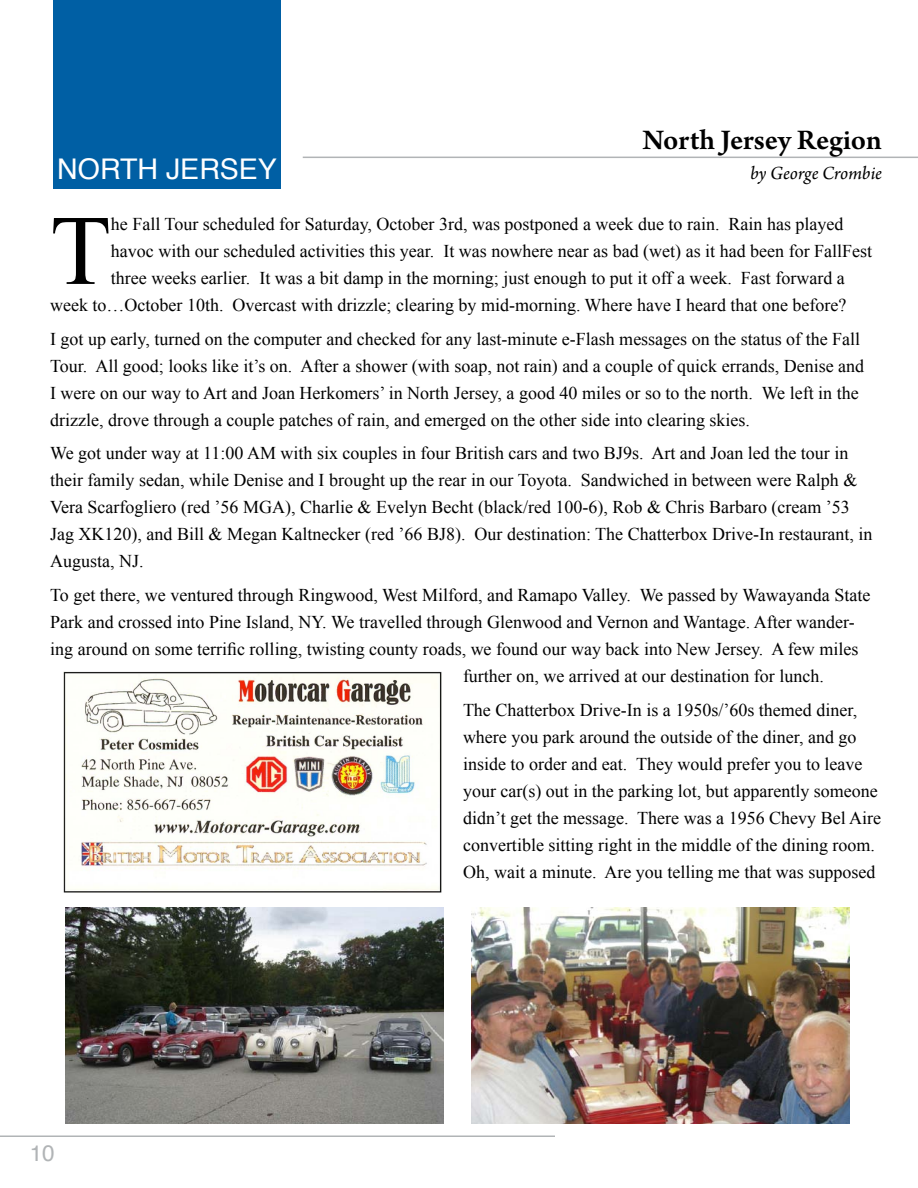
<style>
.page{position:relative;width:918px;height:1188px;background:#fff}
.page>*{position:absolute;margin:0;border:0;box-sizing:border-box;transform-origin:0 0}
.t1{font:99.6px "Times New Roman";color:#000}
.t2{font:600 30px "Arno Pro";color:#000}
.t3{font:28.5px "Helvetica";color:#fff}
.t4{font:22.5px "Helvetica";color:#b1b4b6}
.t5{font:italic 19.5px "Arno Pro";letter-spacing:-.005em;color:#000}
.t6{font:18px/27px "Times New Roman";color:#000}
</style>
<div class="page">
<hr style="left:303px;top:157px;width:615px;height:1px;background:#b1b4b6">
<hr style="left:0;top:1136px;width:555px;height:1px;background:#b1b4b6">
<img style="left:471px;top:908px;width:378px;height:216px">
<img style="left:65px;top:908px;width:378px;height:216px">
<div style="left:53px;top:0;width:228px;height:189px;background:#005fa4"></div>
<img style="left:64px;top:672px;width:378px;height:221px">
<h3 class="t3" style="left:57px;top:147px;width:221px">NORTH JERSEY</h3>
<h2 class="t2" style="left:642px;top:123px;width:241px">North Jersey Region</h2>
<p class="t5" style="left:750px;top:162px;width:133px">by George Crombie</p>
<h1 class="t1" style="left:50px;top:193px;width:62px">T</h1>
<p class="t6" style="left:111px;top:210px;width:734px">he Fall Tour scheduled for Saturday, October 3rd, was postponed a week due to rain. Rain has played</p>
<p class="t6" style="left:111px;top:237px;width:763px">havoc with our scheduled activities this year. It was nowhere near as bad (wet) as it had been for FallFest</p>
<p class="t6" style="left:111px;top:264px;width:735px">three weeks earlier. It was a bit damp in the morning; just enough to put it off a week. Fast forward a</p>
<p class="t6" style="left:50px;top:291px;width:798px">week to…October 10th. Overcast with drizzle; clearing by mid-morning. Where have I heard that one before?</p>
<p class="t6" style="left:50px;top:325px;width:816px">I got up early, turned on the computer and checked for any last-minute e-Flash messages on the status of the Fall Tour. All good; looks like it’s on. After a shower (with soap, not rain) and a couple of quick errands, Denise and I were on our way to Art and Joan Herkomers’ in North Jersey, a good 40 miles or so to the north. We left in the drizzle, drove through a couple patches of rain, and emerged on the other side into clearing skies.</p>
<p class="t6" style="left:50px;top:440px;width:824px">We got under way at 11:00 AM with six couples in four British cars and two BJ9s. Art and Joan led the tour in their family sedan, while Denise and I brought up the rear in our Toyota. Sandwiched in between were Ralph &amp; Vera Scarfogliero (red ’56 MGA), Charlie &amp; Evelyn Becht (black/red 100-6), Rob &amp; Chris Barbaro (cream ’53<br>Jag XK120), and Bill &amp; Megan Kaltnecker (red ’66 BJ8). Our destination: The Chatterbox Drive-In restaurant, in Augusta, NJ.</p>
<p class="t6" style="left:50px;top:581px;width:822px">To get there, we ventured through Ringwood, West Milford, and Ramapo Valley. We passed by Wawayanda State</p>
<p class="t6" style="left:50px;top:608px;width:806px">Park and crossed into Pine Island, NY. We travelled through Glenwood and Vernon and Wantage. After wander-</p>
<p class="t6" style="left:50px;top:635px;width:810px">ing around on some terrific rolling, twisting county roads, we found our way back into New Jersey. A few miles</p>
<p class="t6" style="left:463px;top:662px;width:362px">further on, we arrived at our destination for lunch.</p>
<p class="t6" style="left:463px;top:696px;width:420px">The Chatterbox Drive-In is a 1950s/’60s themed diner, where you park around the outside of the diner, and go inside to order and eat. They would prefer you to leave your car(s) out in the parking lot, but apparently someone didn’t get the message. There was a 1956 Chevy Bel Aire convertible sitting right in the middle of the dining room.<br>Oh, wait a minute. Are you telling me that was supposed</p>
<p class="t4" style="left:30px;top:1136px;width:27px">10</p>
</div>
